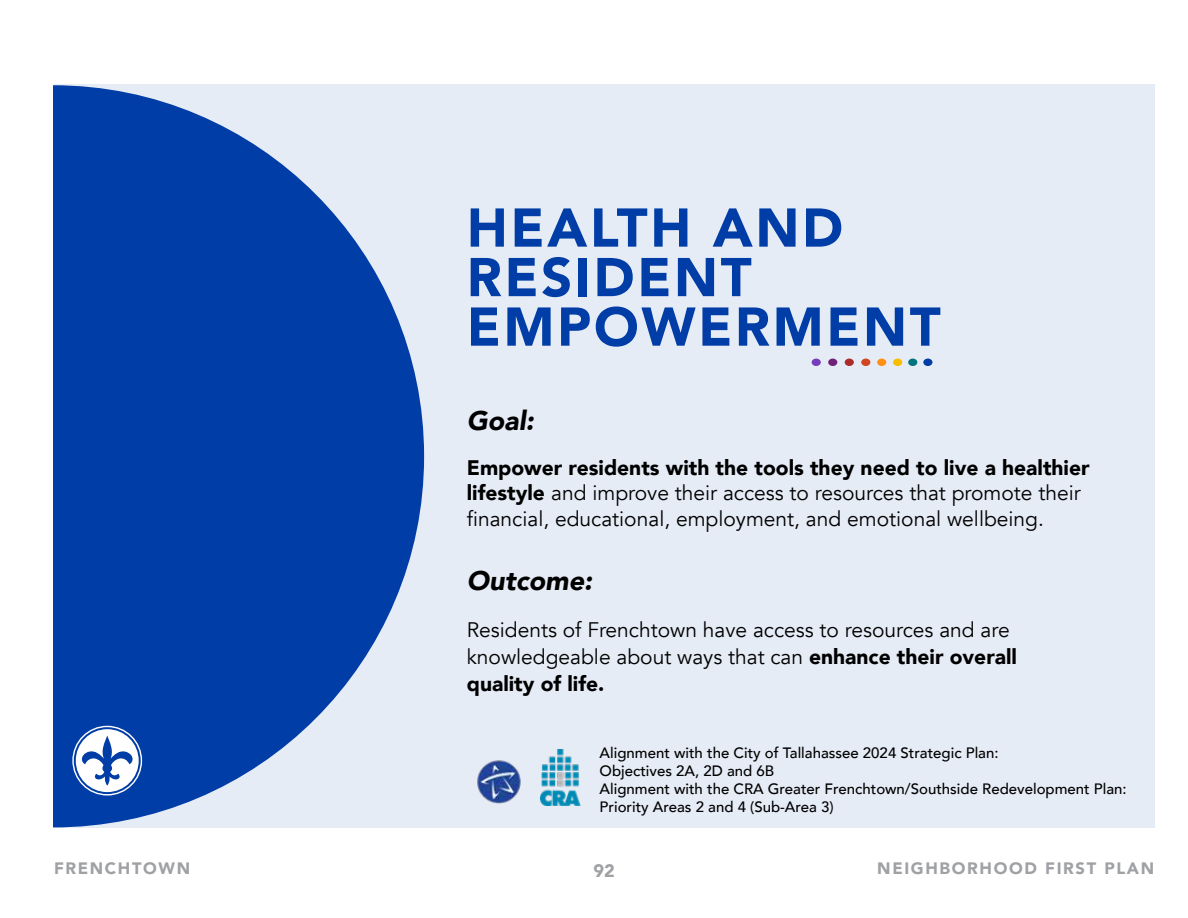
<style>
.page{position:relative;width:1188px;height:918px;background:#fff}
.page>*{position:absolute;margin:0;border:0;box-sizing:border-box;transform-origin:0 0}
.t1{font:900 54px/49.5px "Avenir";letter-spacing:.05em;color:#003da6}
.t2{font:italic 900 27px "Avenir";color:#000}
.t3{font:21px/25.2px "Avenir";color:#000}
.t4{font:900 18px "Avenir";color:#9fa1a4}
.t5{font:900 16.5px "Avenir";letter-spacing:.1em;color:#9fa1a4}
.t6{font:500 15px/18px "Avenir";color:#000}
.s1{font-weight:900}
</style>
<div class="page">
<div style="left:54px;top:85px;width:1100px;height:743px;background:#e6ecf6"></div>
<svg style="left:54px;top:85px;width:370px;height:742px;fill:#003da6"></svg>
<div style="left:812px;top:359px;width:9px;height:7px;background:#773dbd;border-radius:50%"></div>
<div style="left:828px;top:359px;width:9px;height:7px;background:#6f2277;border-radius:50%"></div>
<div style="left:845px;top:359px;width:9px;height:7px;background:#aa2d29;border-radius:50%"></div>
<div style="left:861px;top:359px;width:9px;height:7px;background:#d2451e;border-radius:50%"></div>
<div style="left:877px;top:359px;width:9px;height:7px;background:#ff9015;border-radius:50%"></div>
<div style="left:893px;top:359px;width:9px;height:7px;background:#f7be00;border-radius:50%"></div>
<div style="left:908px;top:359px;width:9px;height:7px;background:#007580;border-radius:50%"></div>
<div style="left:923px;top:359px;width:9px;height:7px;background:#003da6;border-radius:50%"></div>
<img style="left:540px;top:750px;width:40px;height:55px">
<img style="left:477px;top:760px;width:44px;height:44px">
<div style="left:72px;top:726px;width:70px;height:70px;border:1px solid #fff;border-radius:50%"></div>
<svg style="left:76px;top:729px;width:63px;height:63px;background:#a3b9df"></svg>
<h1 class="t1" style="left:467px;top:202px;width:475px">HEALTH AND<br>RESIDENT<br>EMPOWERMENT</h1>
<p class="t2" style="left:467px;top:399px;width:68px">Goal:</p>
<p class="t3" style="left:467px;top:456px;width:624px"><span class="s1">Empower residents with the tools they need to live a healthier lifestyle</span> and improve their access to resources that promote their financial, educational, employment, and emotional wellbeing.</p>
<p class="t2" style="left:467px;top:559px;width:127px">Outcome:</p>
<p class="t3" style="left:467px;top:617px;width:552px;line-height:27px">Residents of Frenchtown have access to resources and are knowledgeable about ways that can <span class="s1">enhance their overall quality of life.</span></p>
<p class="t6" style="left:600px;top:743px;width:529px">Alignment with the City of Tallahassee 2024 Strategic Plan:<br>Objectives 2A, 2D and 6B<br>Alignment with the CRA Greater Frenchtown/Southside Redevelopment Plan:<br>Priority Areas 2 and 4 (Sub-Area 3)</p>
<p class="t5" style="left:54px;top:854px;width:138px">FRENCHTOWN</p>
<p class="t4" style="left:593px;top:855px;width:23px">92</p>
<p class="t5" style="left:877px;top:854px;width:279px">NEIGHBORHOOD FIRST PLAN</p>
</div>
